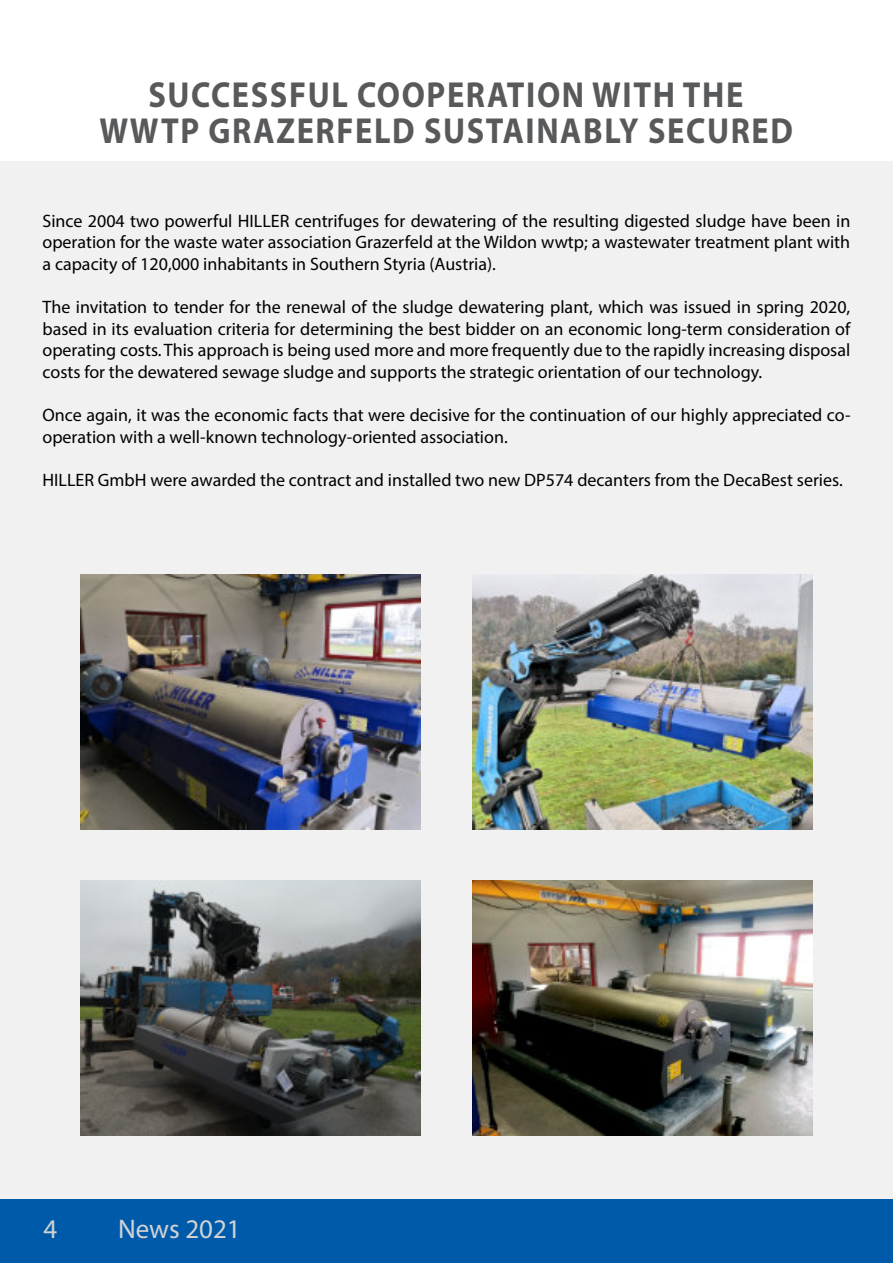
<style>
.page{position:relative;width:893px;height:1263px;background:#fff}
.page>*{position:absolute;margin:0;border:0;box-sizing:border-box;transform-origin:0 0}
.t1{font:700 36.3px/36px "Myriad Pro";letter-spacing:.05em;color:#58595b;text-align:center;scale:.89 1}
.t2{font:27px "Myriad Pro";color:#d1d3d4}
.t3{font:18px/21.6px "Myriad Pro";color:#000;text-align:justify}
</style>
<div class="page">
<div style="left:0;top:161px;width:893px;height:1044px;background:#f1f1f2"></div>
<div style="left:0;top:1199px;width:893px;height:64px;background:#005aaa"></div>
<img style="left:472px;top:880px;width:340px;height:255px">
<img style="left:81px;top:880px;width:340px;height:255px">
<img style="left:472px;top:574px;width:340px;height:255px">
<img style="left:81px;top:574px;width:340px;height:255px">
<h1 class="t1" style="left:99px;top:80px;width:781px">SUCCESSFUL COOPERATION WITH THE<br>WWTP GRAZERFELD SUSTAINABLY SECURED</h1>
<p class="t3" style="left:43px;top:211px;width:809px">Since 2004 two powerful HILLER centrifuges for dewatering of the resulting digested sludge have been in operation for the waste water association Grazerfeld at the Wildon wwtp; a wastewater treatment plant with a capacity of 120,000 inhabitants in Southern Styria (Austria).</p>
<p class="t3" style="left:43px;top:298px;width:809px">The invitation to tender for the renewal of the sludge dewatering plant, which was issued in spring 2020, based in its evaluation criteria for determining the best bidder on an economic long-term consideration of operating costs. This approach is being used more and more frequently due to the rapidly increasing disposal costs for the dewatered sewage sludge and supports the strategic orientation of our technology.</p>
<p class="t3" style="left:43px;top:406px;width:809px">Once again, it was the economic facts that were decisive for the continuation of our highly appreciated co&shy;operation with a well-known technology-oriented association.</p>
<p class="t3" style="left:43px;top:471px;width:802px">HILLER GmbH were awarded the contract and installed two new DP574 decanters from the DecaBest series.</p>
<h2 class="t2" style="left:44px;top:1218px;width:15px">4</h2>
<h2 class="t2" style="left:118px;top:1218px;width:124px">News 2021</h2>
</div>
